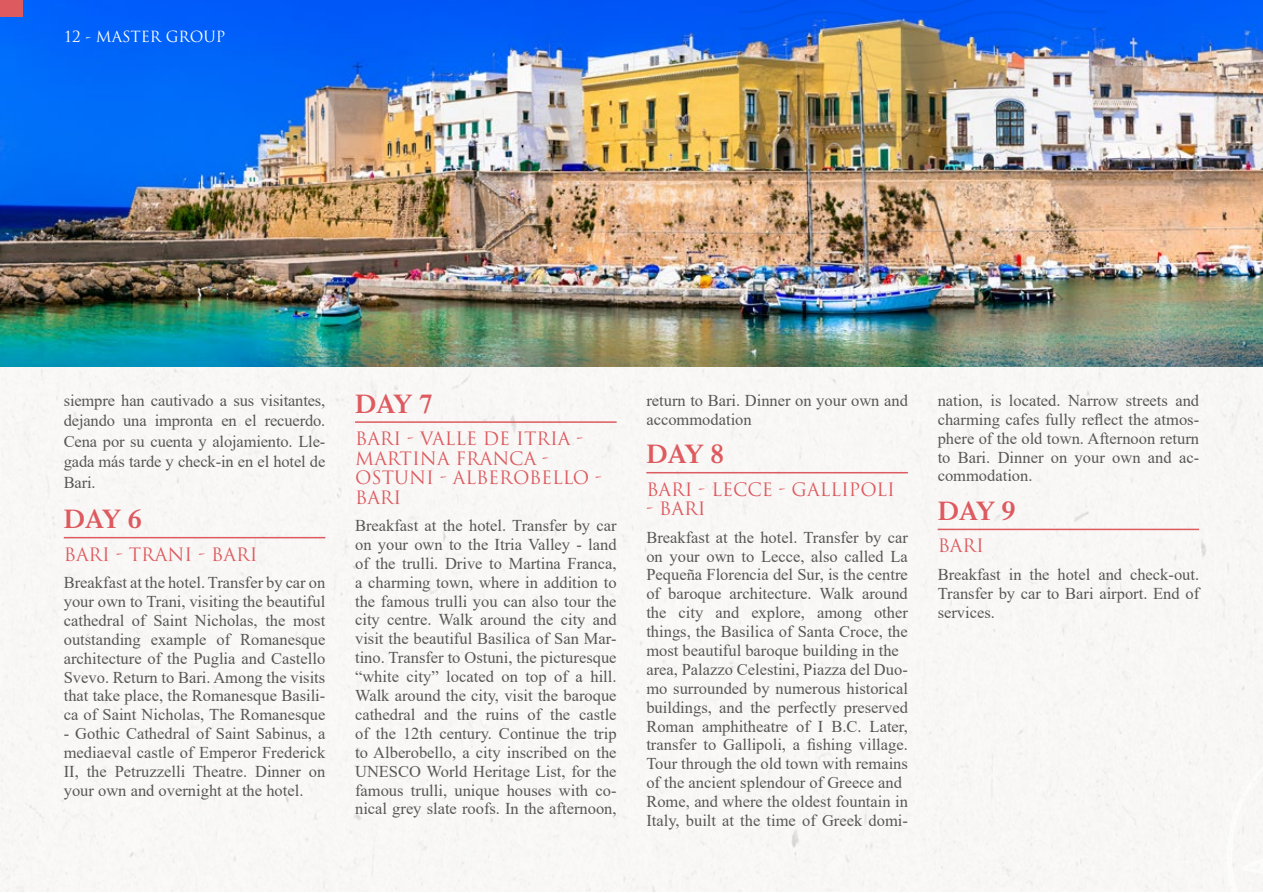
<style>
.page{position:relative;width:1263px;height:893px;background:#fff}
.page>*{position:absolute;margin:0;border:0;box-sizing:border-box;transform-origin:0 0}
.t1{font:600 27px "Times LT Std";letter-spacing:-.045em;color:#dd5a5f}
.t2{font:18px/19.5px "Trajan Pro";color:#dd5a5f}
.t3{font:16.5px/18.9px "Times New Roman";color:#575756;text-align:justify}
.t4{font:15px "Trajan Pro";letter-spacing:-.01em;color:#fff}
</style>
<div class="page">
<div style="left:0;top:367px;width:1263px;height:525px;background:#f9f7f6"></div>
<img style="left:0;top:0;width:1263px;height:367px">
<div style="left:0;top:0;width:22px;height:17px;background:#dd5a5f"></div>
<img style="left:739px;top:0;width:368px;height:132px">
<hr style="left:64px;top:537px;width:261px;height:1px;background:#dd5a5f">
<hr style="left:355px;top:421px;width:262px;height:2px;background:#dd5a5f">
<hr style="left:646px;top:472px;width:262px;height:1px;background:#dd5a5f">
<hr style="left:938px;top:529px;width:261px;height:1px;background:#dd5a5f">
<div style="left:1227px;top:733px;width:36px;height:159px;background:#f8f7f6"></div>
<p class="t4" style="left:64px;top:27px;width:163px">12 - MASTER GROUP</p>
<p class="t3" style="left:64px;top:389px;width:263px;line-height:20.5px">siempre han cautivado a sus visitantes, dejando una impronta en el recuerdo.<br>Cena por su cuenta y alojamiento. Lle&shy;gada más tarde y check-in en el hotel de Bari.</p>
<h1 class="t1" style="left:64px;top:503px;width:79px">DAY 6</h1>
<p class="t2" style="left:64px;top:544px;width:195px">BARI - TRANI - BARI</p>
<p class="t3" style="left:64px;top:573px;width:263px">Breakfast at the hotel. Transfer by car on your own to Trani, visiting the beautiful cathedral of Saint Nicholas, the most outstanding example of Romanesque architecture of the Puglia and Castello Svevo. Return to Bari. Among the visits that take place, the Romanesque Basili&shy;ca of Saint Nicholas, The Romanesque</p>
<p class="t3" style="left:64px;top:724px;width:263px">- Gothic Cathedral of Saint Sabinus, a mediaeval castle of Emperor Frederick II, the Petruzzelli Theatre. Dinner on your own and overnight at the hotel.</p>
<h1 class="t1" style="left:355px;top:388px;width:79px">DAY 7</h1>
<p class="t2" style="left:355px;top:429px;width:249px">BARI - VALLE DE ITRIA -<br>MARTINA FRANCA -<br>OSTUNI - ALBEROBELLO -<br>BARI</p>
<p class="t3" style="left:355px;top:515px;width:263px">Breakfast at the hotel. Transfer by car on your own to the Itria Valley - land of the trulli. Drive to Martina Franca, a charming town, where in addition to the famous trulli you can also tour the city centre. Walk around the city and visit the beautiful Basilica of San Mar&shy;tino. Transfer to Ostuni, the picturesque “white city” located on top of a hill.<br>Walk around the city, visit the baroque cathedral and the ruins of the castle of the 12th century. Continue the trip to Alberobello, a city inscribed on the UNESCO World Heritage List, for the famous trulli, unique houses with co&shy;nical grey slate roofs. In the afternoon,</p>
<p class="t3" style="left:646px;top:390px;width:263px">return to Bari. Dinner on your own and accommodation</p>
<h1 class="t1" style="left:646px;top:438px;width:79px">DAY 8</h1>
<p class="t2" style="left:646px;top:479px;width:250px">BARI - LECCE - GALLIPOLI</p>
<p class="t2" style="left:646px;top:499px;width:61px">- BARI</p>
<p class="t3" style="left:646px;top:527px;width:263px;text-align:left">Breakfast at the hotel. Transfer by car on your own to Lecce, also called La Pequeña Florencia del Sur, is the centre of baroque architecture. Walk around the city and explore, among other things, the Basilica of Santa Croce, the most beautiful baroque building in the area, Palazzo Celestini, Piazza del Duo&shy;mo surrounded by numerous historical buildings, and the perfectly preserved Roman amphitheatre of I B.C. Later, transfer to Gallipoli, a fishing village.<br>Tour through the old town with remains of the ancient splendour of Greece and Rome, and where the oldest fountain in Italy, built at the time of Greek domi-</p>
<p class="t3" style="left:938px;top:390px;width:263px">nation, is located. Narrow streets and charming cafes fully reflect the atmos&shy;phere of the old town. Afternoon return to Bari. Dinner on your own and ac&shy;commodation.</p>
<h1 class="t1" style="left:938px;top:495px;width:79px">DAY 9</h1>
<p class="t2" style="left:938px;top:536px;width:48px">BARI</p>
<p class="t3" style="left:938px;top:564px;width:263px">Breakfast in the hotel and check-out.<br>Transfer by car to Bari airport. End of services.</p>
</div>
